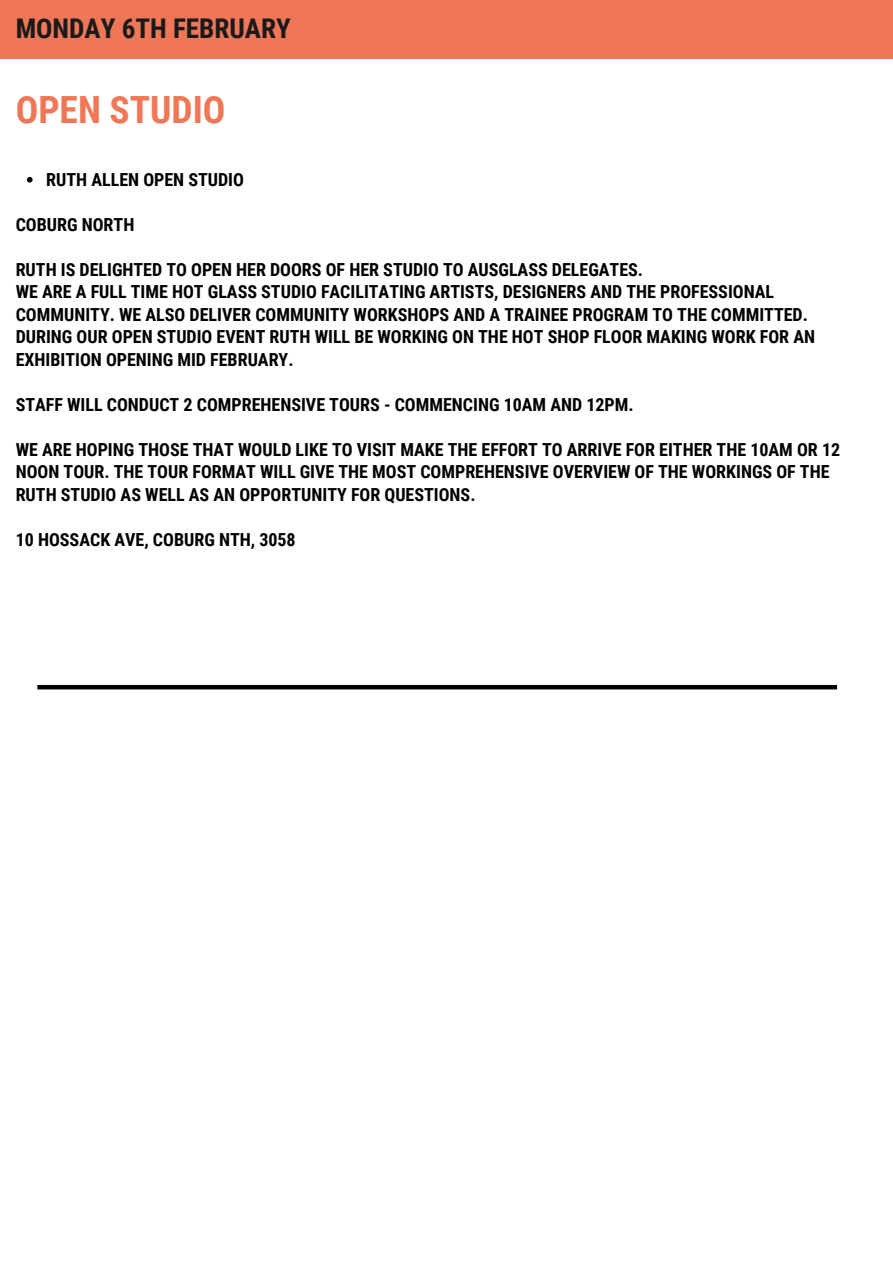
<style>
.page{position:relative;width:893px;height:1264px;background:#fff}
.page>*{position:absolute;margin:0;border:0;box-sizing:border-box;transform-origin:0 0}
.t1{font:700 37.5px "Roboto Condensed";color:#ef7757}
.t2{font:700 27.15px "Roboto Condensed";color:#1a1a1a}
.t3{font:700 18px/22.5px "Roboto Condensed";color:#000}
</style>
<div class="page">
<div style="left:0;top:0;width:892px;height:58px;background:#ef7757"></div>
<hr style="left:37px;top:685px;width:800px;height:4px;background:#000">
<svg style="left:27px;top:177px;width:6px;height:5px"></svg>
<h2 class="t2" style="left:16px;top:13px;width:277px">MONDAY 6TH FEBRUARY</h2>
<h1 class="t1" style="left:16px;top:88px;width:211px">OPEN STUDIO</h1>
<p class="t3" style="left:46px;top:168px;width:199px">RUTH ALLEN OPEN STUDIO</p>
<p class="t3" style="left:16px;top:213px;width:120px">COBURG NORTH</p>
<p class="t3" style="left:16px;top:258px;width:800px">RUTH IS DELIGHTED TO OPEN HER DOORS OF HER STUDIO TO AUSGLASS DELEGATES.<br>WE ARE A FULL TIME HOT GLASS STUDIO FACILITATING ARTISTS, DESIGNERS AND THE PROFESSIONAL COMMUNITY. WE ALSO DELIVER COMMUNITY WORKSHOPS AND A TRAINEE PROGRAM TO THE COMMITTED.<br>DURING OUR OPEN STUDIO EVENT RUTH WILL BE WORKING ON THE HOT SHOP FLOOR MAKING WORK FOR AN EXHIBITION OPENING MID FEBRUARY.</p>
<p class="t3" style="left:16px;top:393px;width:619px">STAFF WILL CONDUCT 2 COMPREHENSIVE TOURS - COMMENCING 10AM AND 12PM.</p>
<p class="t3" style="left:16px;top:438px;width:825px">WE ARE HOPING THOSE THAT WOULD LIKE TO VISIT MAKE THE EFFORT TO ARRIVE FOR EITHER THE 10AM OR 12<br>NOON TOUR. THE TOUR FORMAT WILL GIVE THE MOST COMPREHENSIVE OVERVIEW OF THE WORKINGS OF THE<br>RUTH STUDIO AS WELL AS AN OPPORTUNITY FOR QUESTIONS.</p>
<p class="t3" style="left:16px;top:528px;width:281px">10 HOSSACK AVE, COBURG NTH, 3058</p>
</div>
